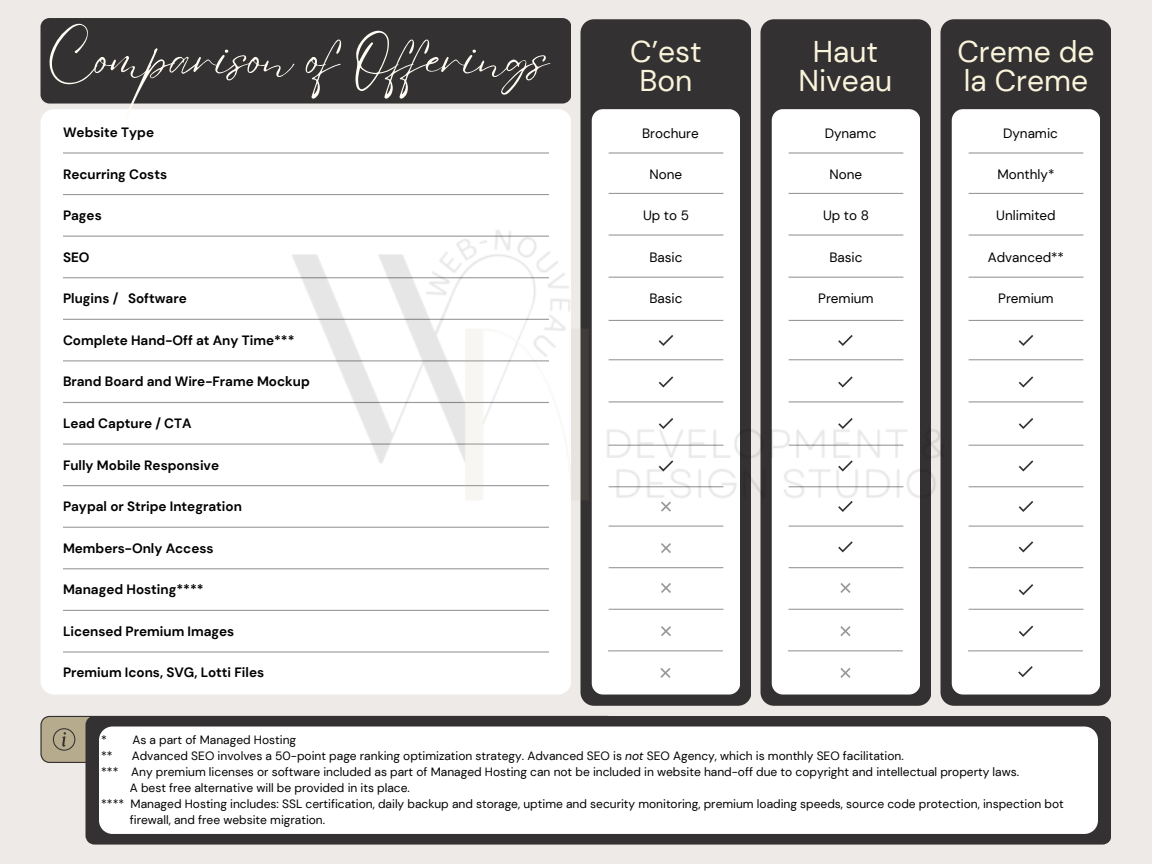
<style>
.page{position:relative;width:1152px;height:864px;background:#edeae7}
.page>*{position:absolute;margin:0;border:0;box-sizing:border-box;transform-origin:0 0}
.t1{font:52.5px "Eyesome Script";letter-spacing:-.02em;color:#fffcf3}
.t2{font:30px/29.2px "DM Sans";color:#faf4dc}
.t3{font:700 13.5px "DM Sans";color:#000}
.t4{font:13.5px "DM Sans";color:#000}
.t5{font:12px "DM Sans";color:#000}
.s1{font-style:italic}
</style>
<div class="page">
<div style="left:40px;top:109px;width:531px;height:586px;background:#fff"></div>
<div style="left:580px;top:19px;width:171px;height:687px;background:#333131"></div>
<div style="left:760px;top:19px;width:171px;height:687px;background:#333131"></div>
<div style="left:940px;top:19px;width:171px;height:687px;background:#333131"></div>
<div style="left:952px;top:109px;width:148px;height:586px;background:#fff;border-radius:11px"></div>
<div style="left:772px;top:109px;width:148px;height:586px;background:#fff;border-radius:11px"></div>
<div style="left:592px;top:109px;width:148px;height:586px;background:#fff;border-radius:11px"></div>
<hr style="left:63px;top:152px;width:486px;height:2px;background:#333131">
<hr style="left:969px;top:152px;width:114px;height:2px;background:#333131">
<hr style="left:969px;top:193px;width:114px;height:1px;background:#333131">
<hr style="left:969px;top:234px;width:114px;height:2px;background:#333131">
<hr style="left:969px;top:277px;width:114px;height:1px;background:#333131">
<hr style="left:969px;top:320px;width:114px;height:1px;background:#333131">
<hr style="left:969px;top:359px;width:114px;height:1px;background:#333131">
<hr style="left:969px;top:401px;width:114px;height:1px;background:#333131">
<hr style="left:969px;top:445px;width:114px;height:1px;background:#333131">
<hr style="left:969px;top:486px;width:114px;height:1px;background:#333131">
<hr style="left:969px;top:526px;width:114px;height:1px;background:#333131">
<hr style="left:609px;top:567px;width:114px;height:1px;background:#333131">
<hr style="left:789px;top:567px;width:114px;height:1px;background:#333131">
<hr style="left:969px;top:567px;width:114px;height:1px;background:#333131">
<hr style="left:609px;top:609px;width:114px;height:1px;background:#333131">
<hr style="left:789px;top:609px;width:114px;height:1px;background:#333131">
<hr style="left:969px;top:609px;width:114px;height:1px;background:#333131">
<hr style="left:63px;top:194px;width:486px;height:1px;background:#333131">
<hr style="left:63px;top:236px;width:486px;height:1px;background:#333131">
<hr style="left:63px;top:277px;width:486px;height:1px;background:#333131">
<hr style="left:63px;top:319px;width:486px;height:1px;background:#333131">
<hr style="left:63px;top:360px;width:486px;height:1px;background:#333131">
<hr style="left:63px;top:402px;width:486px;height:1px;background:#333131">
<hr style="left:63px;top:444px;width:486px;height:1px;background:#333131">
<hr style="left:63px;top:485px;width:486px;height:1px;background:#333131">
<hr style="left:63px;top:527px;width:486px;height:1px;background:#333131">
<hr style="left:63px;top:568px;width:486px;height:1px;background:#333131">
<hr style="left:63px;top:610px;width:486px;height:1px;background:#333131">
<svg style="left:1019px;top:335px;width:14px;height:11px"></svg>
<svg style="left:1019px;top:460px;width:14px;height:12px"></svg>
<svg style="left:1019px;top:376px;width:14px;height:12px"></svg>
<svg style="left:1019px;top:501px;width:14px;height:11px"></svg>
<svg style="left:1019px;top:418px;width:14px;height:11px"></svg>
<svg style="left:1019px;top:541px;width:14px;height:11px"></svg>
<svg style="left:1019px;top:584px;width:14px;height:11px"></svg>
<svg style="left:1019px;top:626px;width:14px;height:11px"></svg>
<svg style="left:661px;top:583px;width:10px;height:10px"></svg>
<svg style="left:840px;top:583px;width:10px;height:10px"></svg>
<svg style="left:661px;top:626px;width:10px;height:10px"></svg>
<svg style="left:840px;top:626px;width:10px;height:10px"></svg>
<hr style="left:63px;top:651px;width:486px;height:2px;background:#333131">
<hr style="left:608px;top:650px;width:115px;height:1px;background:#333131">
<hr style="left:788px;top:650px;width:115px;height:1px;background:#333131">
<hr style="left:968px;top:650px;width:115px;height:1px;background:#333131">
<svg style="left:1018px;top:666px;width:15px;height:11px"></svg>
<svg style="left:660px;top:668px;width:11px;height:10px"></svg>
<svg style="left:840px;top:668px;width:10px;height:10px"></svg>
<svg style="left:86px;top:716px;width:1025px;height:129px;background:#3a3838"></svg>
<div style="left:99px;top:727px;width:999px;height:107px;background:#fff"></div>
<svg style="left:40px;top:716px;width:576px;height:47px;background:#cac9c6"></svg>
<div style="left:40px;top:18px;width:532px;height:86px;background:#333131;border-radius:9px"></div>
<img style="left:282px;top:117px;width:671px;height:447px">
<p class="t1" style="left:47px;top:25px;width:504px">Comparison of Offerings</p>
<p class="t3" style="left:63px;top:124px;width:93px">Website Type</p>
<p class="t3" style="left:63px;top:165px;width:106px">Recurring Costs</p>
<p class="t3" style="left:63px;top:207px;width:40px">Pages</p>
<p class="t3" style="left:63px;top:248px;width:28px">SEO</p>
<p class="t3" style="left:63px;top:290px;width:125px">Plugins / Software</p>
<p class="t3" style="left:63px;top:332px;width:233px">Complete Hand-Off at Any Time***</p>
<p class="t3" style="left:63px;top:373px;width:248px">Brand Board and Wire-Frame Mockup</p>
<p class="t3" style="left:63px;top:415px;width:130px">Lead Capture / CTA</p>
<p class="t3" style="left:63px;top:456px;width:158px">Fully Mobile Responsive</p>
<p class="t3" style="left:63px;top:498px;width:180px">Paypal or Stripe Integration</p>
<p class="t3" style="left:63px;top:539px;width:152px">Members-Only Access</p>
<p class="t3" style="left:63px;top:581px;width:142px">Managed Hosting****</p>
<p class="t3" style="left:63px;top:622px;width:173px">Licensed Premium Images</p>
<p class="t3" style="left:63px;top:664px;width:203px">Premium Icons, SVG, Lotti Files</p>
<p class="t2" style="left:630px;top:37px;width:73px">C’est</p>
<p class="t2" style="left:640px;top:66px;width:54px">Bon</p>
<p class="t2" style="left:813px;top:37px;width:67px">Haut</p>
<p class="t2" style="left:799px;top:66px;width:95px">Niveau</p>
<p class="t2" style="left:957px;top:37px;width:139px">Creme de la Creme</p>
<p class="t4" style="left:642px;top:124px;width:58px">Brochure</p>
<p class="t4" style="left:825px;top:124px;width:53px">Dynamc</p>
<p class="t4" style="left:1003px;top:124px;width:56px">Dynamic</p>
<p class="t4" style="left:650px;top:165px;width:34px">None</p>
<p class="t4" style="left:643px;top:207px;width:47px">Up to 5</p>
<p class="t4" style="left:649px;top:248px;width:35px">Basic</p>
<p class="t4" style="left:649px;top:290px;width:35px">Basic</p>
<p class="t4" style="left:830px;top:165px;width:34px">None</p>
<p class="t4" style="left:823px;top:207px;width:47px">Up to 8</p>
<p class="t4" style="left:829px;top:248px;width:35px">Basic</p>
<p class="t4" style="left:818px;top:290px;width:57px">Premium</p>
<p class="t4" style="left:997px;top:165px;width:59px">Monthly*</p>
<p class="t4" style="left:996px;top:207px;width:61px">Unlimited</p>
<p class="t4" style="left:988px;top:248px;width:78px">Advanced**</p>
<p class="t4" style="left:998px;top:290px;width:57px">Premium</p>
<p class="t5" style="left:101px;top:732px;width:196px">* As a part of Managed Hosting</p>
<p class="t5" style="left:101px;top:764px;width:919px">*** Any premium licenses or software included as part of Managed Hosting can not be included in website hand-off due to copyright and intellectual property laws.</p>
<p class="t5" style="left:130px;top:780px;width:282px">A best free alternative will be provided in its place.</p>
<p class="t5" style="left:101px;top:796px;width:964px">**** Managed Hosting includes: SSL certification, daily backup and storage, uptime and security monitoring, premium loading speeds, source code protection, inspection bot</p>
<p class="t5" style="left:130px;top:812px;width:197px">firewall, and free website migration.</p>
<p class="t5" style="left:101px;top:748px;width:13px">**</p>
<p class="t5" style="left:132px;top:748px;width:773px">Advanced SEO involves a 50-point page ranking optimization strategy. Advanced SEO is <span class="s1">not</span> SEO Agency, which is monthly SEO facilitation.</p>
</div>
